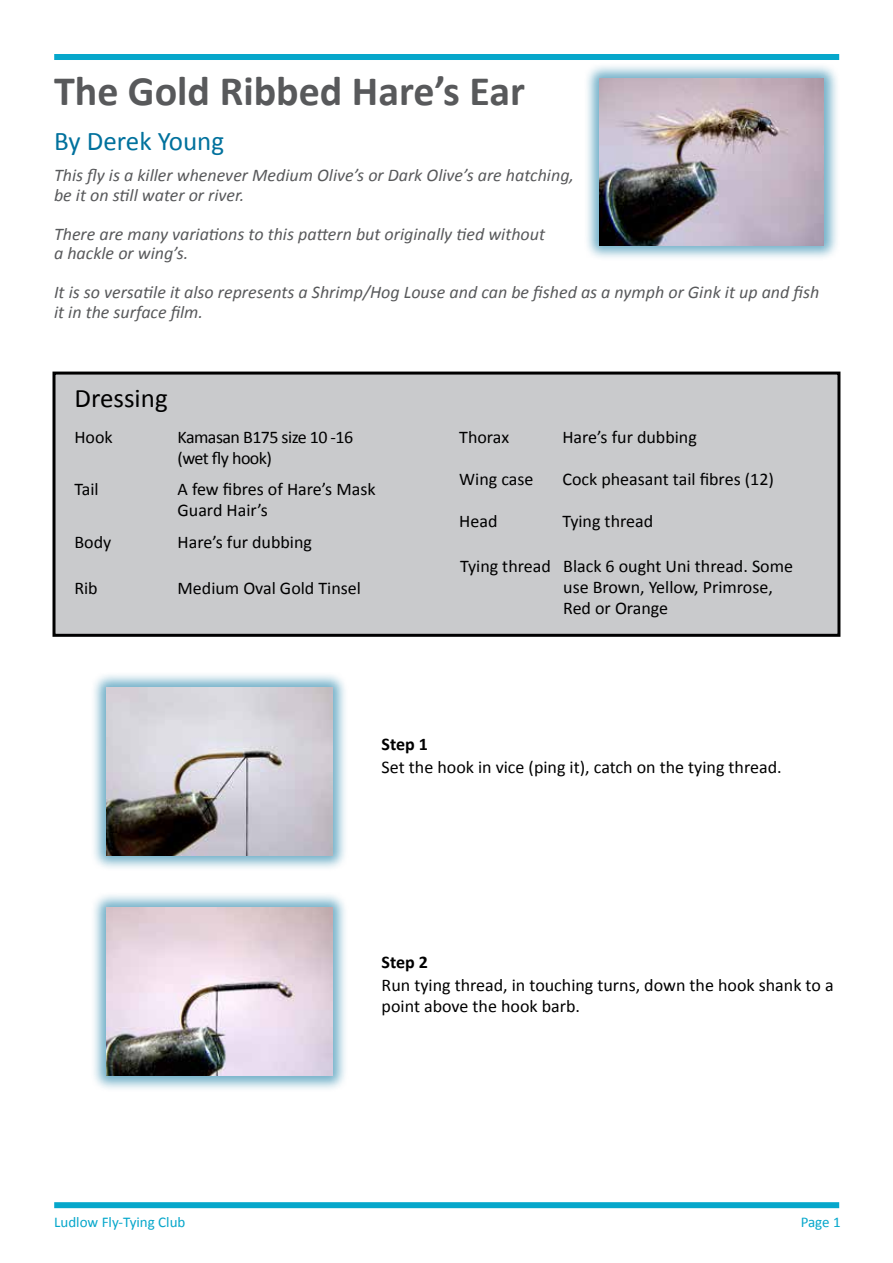
<style>
.page{position:relative;width:893px;height:1263px;background:#fff}
.page>*{position:absolute;margin:0;border:0;box-sizing:border-box;transform-origin:0 0}
.t1{font:700 42px "Calibri";color:#58595b}
.t2{font:27px "Calibri";color:#00719d}
.t3{font:26.7px "Calibri";color:#000}
.t4{font:17.85px/21px "Calibri";color:#000}
.t5{font:italic 17.85px/19.5px "Calibri";color:#58595b}
.t6{font:17.85px/21px "Calibri";letter-spacing:-.03em;color:#000}
.t7{font:700 17.85px "Calibri";color:#000}
.t8{font:14.85px "Calibri";color:#06a7cb}
</style>
<div class="page">
<div style="left:54px;top:54px;width:785px;height:6px;background:#06a7cb"></div>
<div style="left:54px;top:1202px;width:785px;height:6px;background:#06a7cb"></div>
<div style="left:584px;top:62px;width:256px;height:199px;background:#00719d;opacity:.55"></div>
<img style="left:600px;top:78px;width:224px;height:167px">
<div style="left:54px;top:373px;width:785px;height:262px;background:#c9cacc"></div>
<div style="left:52px;top:372px;width:788px;height:265px;border:3px solid #000"></div>
<div style="left:90px;top:671px;width:258px;height:201px;background:#00719d;opacity:.55"></div>
<img style="left:106px;top:687px;width:226px;height:168px">
<div style="left:90px;top:892px;width:258px;height:200px;background:#00719d;opacity:.55"></div>
<img style="left:106px;top:908px;width:226px;height:168px">
<h1 class="t1" style="left:54px;top:64px;width:473px">The Gold Ribbed Hare’s Ear</h1>
<h2 class="t2" style="left:54px;top:124px;width:172px">By Derek Young</h2>
<p class="t5" style="left:54px;top:165px;width:522px">This fly is a killer whenever Medium Olive’s or Dark Olive’s are hatching, be it on still water or river.</p>
<p class="t5" style="left:54px;top:224px;width:493px">There are many variations to this pattern but originally tied without a hackle or wing’s.</p>
<p class="t5" style="left:54px;top:282px;width:767px">It is so versatile it also represents a Shrimp/Hog Louse and can be fished as a nymph or Gink it up and fish it in the surface film.</p>
<h3 class="t3" style="left:74px;top:381px;width:95px">Dressing</h3>
<p class="t4" style="left:74px;top:426px;width:40px">Hook</p>
<p class="t4" style="left:459px;top:426px;width:51px">Thorax</p>
<p class="t6" style="left:178px;top:426px;width:177px">Kamasan B175 size 10 -16 (wet fly hook)</p>
<p class="t4" style="left:562px;top:426px;width:136px">Hare’s fur dubbing</p>
<p class="t4" style="left:178px;top:479px;width:200px">A few fibres of Hare’s Mask<br>Guard Hair’s</p>
<p class="t4" style="left:562px;top:468px;width:213px">Cock pheasant tail fibres (12)</p>
<p class="t4" style="left:459px;top:468px;width:76px">Wing case</p>
<p class="t4" style="left:74px;top:479px;width:26px">Tail</p>
<p class="t4" style="left:562px;top:511px;width:92px">Tying thread</p>
<p class="t4" style="left:459px;top:511px;width:40px">Head</p>
<p class="t4" style="left:74px;top:531px;width:38px">Body</p>
<p class="t4" style="left:74px;top:577px;width:25px">Rib</p>
<p class="t4" style="left:178px;top:531px;width:136px">Hare’s fur dubbing</p>
<p class="t4" style="left:178px;top:577px;width:185px">Medium Oval Gold Tinsel</p>
<p class="t4" style="left:460px;top:556px;width:92px">Tying thread</p>
<p class="t4" style="left:563px;top:556px;width:231px">Black 6 ought Uni thread. Some use Brown, Yellow, Primrose,<br>Red or Orange</p>
<p class="t7" style="left:382px;top:732px;width:48px">Step 1</p>
<p class="t4" style="left:382px;top:756px;width:402px">Set the hook in vice (ping it), catch on the tying thread.</p>
<p class="t7" style="left:382px;top:950px;width:48px">Step 2</p>
<p class="t4" style="left:382px;top:974px;width:453px">Run tying thread, in touching turns, down the hook shank to a point above the hook barb.</p>
<p class="t8" style="left:54px;top:1212px;width:133px">Ludlow Fly-Tying Club</p>
<p class="t8" style="left:801px;top:1212px;width:42px">Page 1</p>
</div>
